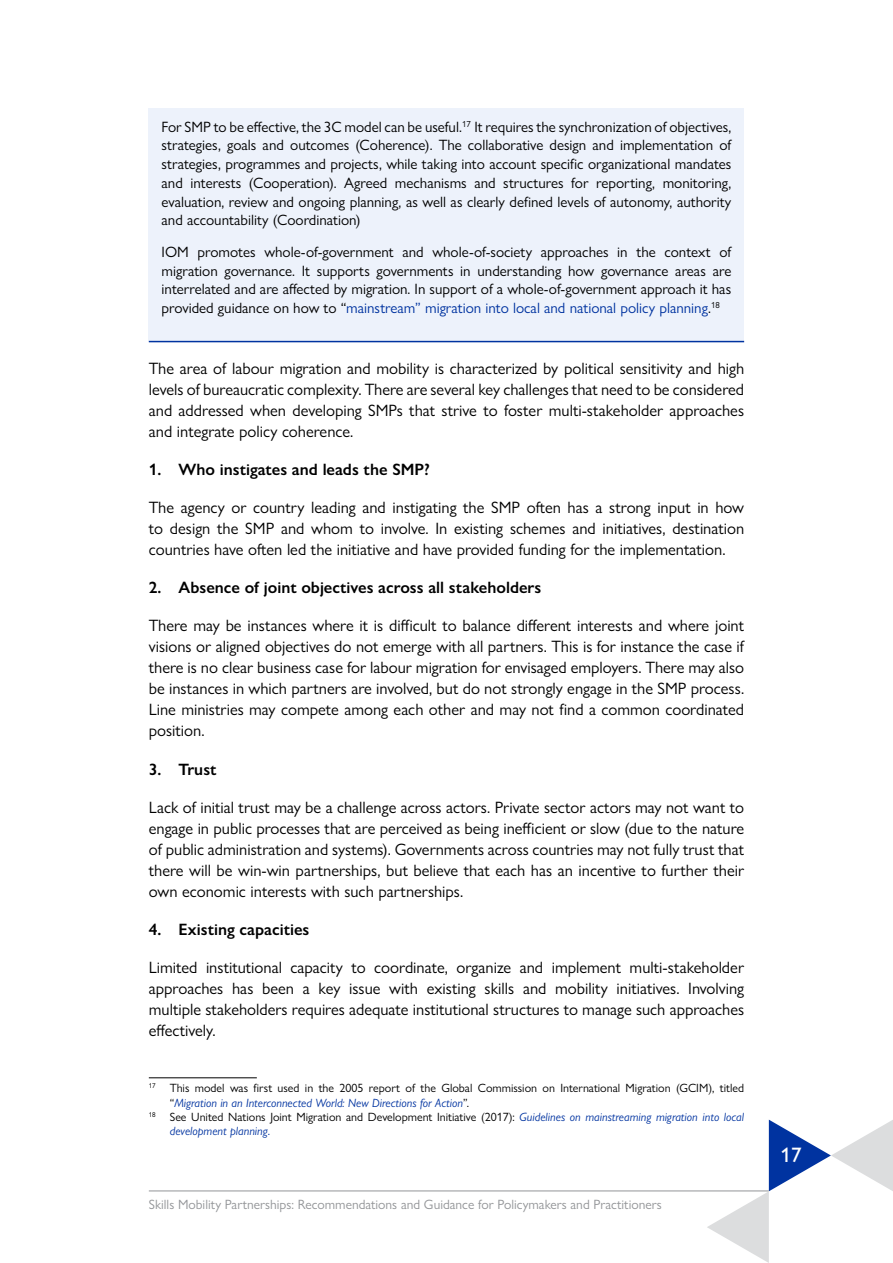
<style>
.page{position:relative;width:893px;height:1263px;background:#fff}
.page>*{position:absolute;margin:0;border:0;box-sizing:border-box;transform-origin:0 0}
.t1{font:500 21px "Gill Sans Nova";color:#fff}
.t2{font:16.5px/21px "Gill Sans Nova";color:#000;text-align:justify}
.t3{font:600 16.5px "Gill Sans Nova";color:#000}
.t4{font:15px/18.8px "Gill Sans Nova";color:#000;text-align:justify}
.t5{font:13.5px "Gill Sans Nova";color:#939598}
.t6{font:12px "Gill Sans Nova";color:#000}
.t7{font:italic 12px "Gill Sans Nova";color:#0033a0}
.s1{color:#0033a0}
.s2{font-style:normal;color:#000}
.s3{font-style:italic;color:#0033a0}
.s4{font-style:normal}
</style>
<div class="page">
<div style="left:149px;top:108px;width:595px;height:234px;background:#edf2fb"></div>
<hr style="left:149px;top:341px;width:595px;height:1px;background:#0033a0">
<hr style="left:149px;top:1077px;width:108px;height:1px;background:#000">
<hr style="left:149px;top:1190px;width:620px;height:1px;background:#939598">
<svg style="left:707px;top:1120px;width:186px;height:143px"></svg>
<p class="t4" style="left:162px;top:117px;width:571px">For SMP to be effective, the 3C model can be useful.<sup>17</sup> It requires the synchronization of objectives, strategies, goals and outcomes (Coherence). The collaborative design and implementation of strategies, programmes and projects, while taking into account specific organizational mandates and interests (Cooperation). Agreed mechanisms and structures for reporting, monitoring, evaluation, review and ongoing planning, as well as clearly defined levels of autonomy, authority and accountability (Coordination)</p>
<p class="t4" style="left:162px;top:242px;width:571px">IOM promotes whole-of-government and whole-of-society approaches in the context of migration governance. It supports governments in understanding how governance areas are interrelated and are affected by migration. In support of a whole-of-government approach it has provided guidance on how to “<span class="s1">mainstream” migration into local and national policy planning</span>.<sup>18</sup></p>
<p class="t2" style="left:149px;top:358px;width:597px">The area of labour migration and mobility is characterized by political sensitivity and high levels of bureaucratic complexity. There are several key challenges that need to be considered and addressed when developing SMPs that strive to foster multi-stakeholder approaches and integrate policy coherence.</p>
<p class="t3" style="left:149px;top:460px;width:283px">1. Who instigates and leads the SMP?</p>
<p class="t2" style="left:149px;top:497px;width:597px">The agency or country leading and instigating the SMP often has a strong input in how to design the SMP and whom to involve. In existing schemes and initiatives, destination countries have often led the initiative and have provided funding for the implementation.</p>
<p class="t3" style="left:149px;top:578px;width:394px">2. Absence of joint objectives across all stakeholders</p>
<p class="t2" style="left:149px;top:615px;width:597px">There may be instances where it is difficult to balance different interests and where joint visions or aligned objectives do not emerge with all partners. This is for instance the case if there is no clear business case for labour migration for envisaged employers. There may also be instances in which partners are involved, but do not strongly engage in the SMP process.<br>Line ministries may compete among each other and may not find a common coordinated position.</p>
<p class="t3" style="left:149px;top:759px;width:69px">3. Trust</p>
<p class="t2" style="left:149px;top:796px;width:597px">Lack of initial trust may be a challenge across actors. Private sector actors may not want to engage in public processes that are perceived as being inefficient or slow (due to the nature of public administration and systems). Governments across countries may not fully trust that there will be win-win partnerships, but believe that each has an incentive to further their own economic interests with such partnerships.</p>
<p class="t3" style="left:149px;top:919px;width:162px">4. Existing capacities</p>
<p class="t2" style="left:149px;top:956px;width:597px">Limited institutional capacity to coordinate, organize and implement multi-stakeholder approaches has been a key issue with existing skills and mobility initiatives. Involving multiple stakeholders requires adequate institutional structures to manage such approaches effectively.</p>
<p class="t6" style="left:149px;top:1081px;width:597px"><sup>17</sup> This model was first used in the 2005 report of the Global Commission on International Migration (GCIM), titled</p>
<p class="t7" style="left:170px;top:1095px;width:301px"><span class="s2">“</span>Migration in an Interconnected World: New Directions for Action<span class="s2">”.</span></p>
<p class="t6" style="left:149px;top:1109px;width:597px"><sup>18</sup> See United Nations Joint Migration and Development Initiative (2017): <span class="s3">Guidelines on mainstreaming migration into local</span></p>
<p class="t7" style="left:170px;top:1124px;width:102px">development planning<span class="s4">.</span></p>
<p class="t5" style="left:149px;top:1196px;width:514px">Skills Mobility Partnerships: Recommendations and Guidance for Policymakers and Practitioners</p>
<p class="t1" style="left:780px;top:1142px;width:22px">17</p>
</div>
